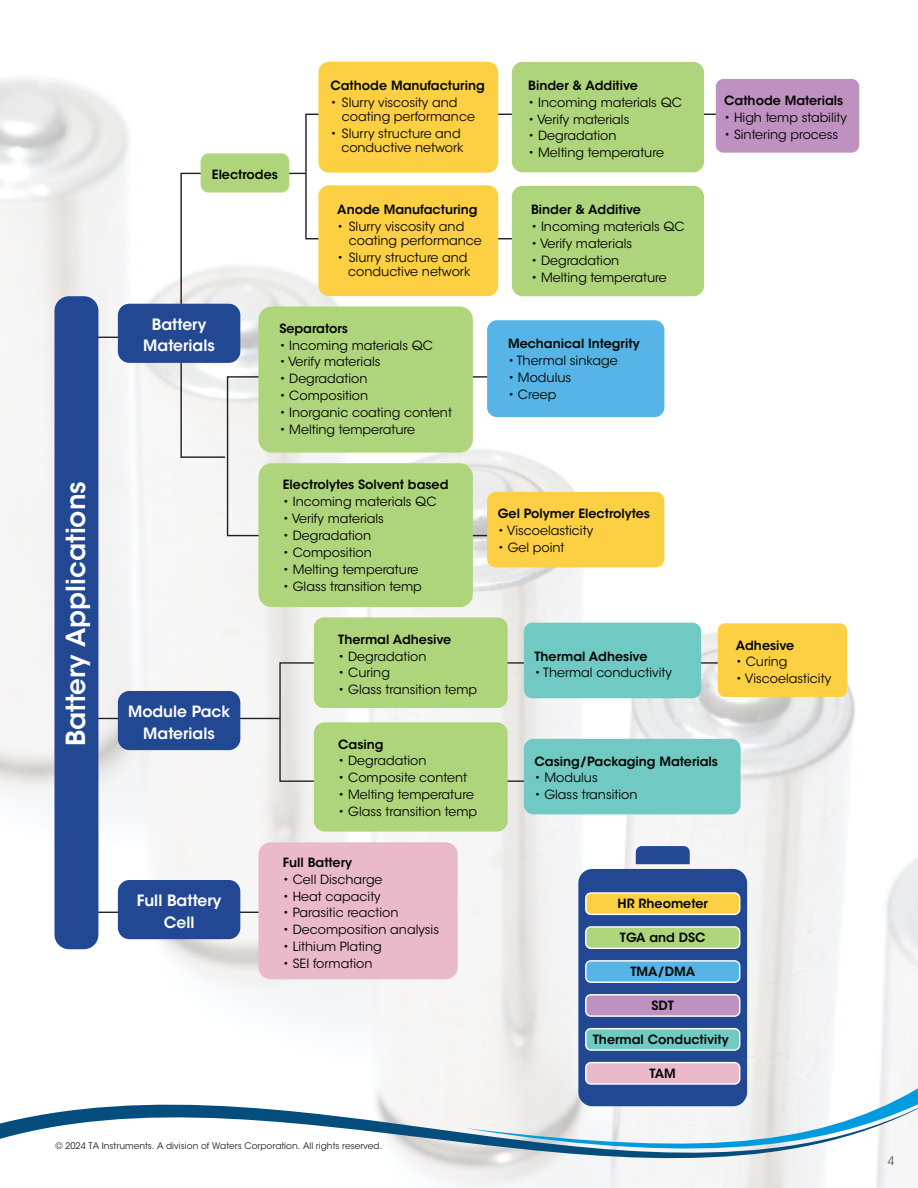
<style>
.page{position:relative;width:918px;height:1188px;background:#fff}
.page>*{position:absolute;margin:0;border:0;box-sizing:border-box;transform-origin:0 0}
.t1{font:600 26.1px "ITC Avant Garde Std";color:#fff}
.t2{font:600 15.45px/21.5px "ITC Avant Garde Std";color:#fff;text-align:center}
.t3{font:12.75px/14.1px "ITC Avant Garde Std";color:#040503}
.t4{font:600 12.75px "ITC Avant Garde Std";color:#040503}
.t5{font:12px "ITC Avant Garde Std";color:#231f20;scale:.95 1}
.t6{font:9px "ITC Avant Garde Std";color:#231f20}
</style>
<div class="page">
<img style="left:0;top:61px;width:918px;height:1127px">
<svg style="left:0;top:1084px;width:465px;height:74px"></svg>
<svg style="left:465px;top:1084px;width:453px;height:74px"></svg>
<div style="left:578px;top:869px;width:169px;height:237px;background:#224894;border-radius:14px"></div>
<svg style="left:636px;top:846px;width:54px;height:18px"></svg>
<div style="left:586px;top:893px;width:154px;height:21px;background:#fdd043;border-radius:5px"></div>
<div style="left:585px;top:892px;width:155px;height:23px;border:1px solid #fff;border-radius:5px"></div>
<div style="left:586px;top:927px;width:154px;height:21px;background:#afd57c;border-radius:5px"></div>
<div style="left:585px;top:926px;width:155px;height:23px;border:1px solid #fff;border-radius:5px"></div>
<div style="left:586px;top:961px;width:154px;height:21px;background:#56b5e6;border-radius:5px"></div>
<div style="left:585px;top:960px;width:155px;height:23px;border:1px solid #fff;border-radius:5px"></div>
<div style="left:586px;top:995px;width:154px;height:21px;background:#bf91c1;border-radius:5px"></div>
<div style="left:585px;top:994px;width:155px;height:23px;border:1px solid #fff;border-radius:5px"></div>
<div style="left:586px;top:1029px;width:154px;height:21px;background:#70c9c3;border-radius:5px"></div>
<div style="left:585px;top:1028px;width:155px;height:23px;border:1px solid #fff;border-radius:5px"></div>
<div style="left:586px;top:1063px;width:154px;height:21px;background:#eabaca;border-radius:5px"></div>
<div style="left:585px;top:1062px;width:155px;height:23px;border:1px solid #fff;border-radius:5px"></div>
<svg style="left:180px;top:172px;width:127px;height:287px"></svg>
<svg style="left:279px;top:662px;width:508px;height:121px"></svg>
<hr style="left:92px;top:718px;width:188px;height:1px;background:#231f20">
<hr style="left:92px;top:337px;width:137px;height:1px;background:#231f20">
<svg style="left:305px;top:113px;width:494px;height:127px"></svg>
<svg style="left:226px;top:375px;width:394px;height:162px"></svg>
<hr style="left:77px;top:912px;width:216px;height:1px;background:#231f20">
<div style="left:487px;top:320px;width:177px;height:97px;background:#56b5e6;border-radius:10px"></div>
<div style="left:318px;top:62px;width:180px;height:111px;background:#fdd043;border-radius:11px"></div>
<div style="left:118px;top:304px;width:122px;height:59px;background:#224894;border-radius:12px"></div>
<div style="left:54px;top:296px;width:44px;height:653px;background:#224894;border-radius:15px"></div>
<div style="left:201px;top:153px;width:88px;height:40px;background:#afd57c;border-radius:8px"></div>
<div style="left:258px;top:306px;width:215px;height:147px;background:#afd57c;border-radius:13px"></div>
<div style="left:258px;top:463px;width:215px;height:144px;background:#afd57c;border-radius:13px"></div>
<div style="left:314px;top:617px;width:194px;height:91px;background:#afd57c;border-radius:10px"></div>
<div style="left:487px;top:492px;width:177px;height:75px;background:#fdd043;border-radius:9px"></div>
<div style="left:524px;top:623px;width:177px;height:75px;background:#70c9c3;border-radius:9px"></div>
<div style="left:314px;top:722px;width:194px;height:110px;background:#afd57c;border-radius:11px"></div>
<div style="left:258px;top:842px;width:200px;height:137px;background:#eabaca;border-radius:12px"></div>
<div style="left:524px;top:739px;width:217px;height:75px;background:#70c9c3;border-radius:10px"></div>
<div style="left:318px;top:185px;width:180px;height:111px;background:#fdd043;border-radius:11px"></div>
<div style="left:512px;top:62px;width:192px;height:110px;background:#afd57c;border-radius:11px"></div>
<div style="left:512px;top:186px;width:192px;height:110px;background:#afd57c;border-radius:11px"></div>
<div style="left:716px;top:79px;width:143px;height:74px;background:#bf91c1;border-radius:8px"></div>
<div style="left:718px;top:623px;width:129px;height:74px;background:#fdd043;border-radius:7px"></div>
<div style="left:118px;top:691px;width:122px;height:59px;background:#224894;border-radius:12px"></div>
<div style="left:118px;top:880px;width:122px;height:59px;background:#224894;border-radius:12px"></div>
<p class="t1" style="left:59px;top:746px;width:267px;rotate:-90deg">Battery Applications</p>
<p class="t4" style="left:212px;top:166px;width:68px">Electrodes</p>
<p class="t4" style="left:330px;top:77px;width:156px">Cathode Manufacturing</p>
<p class="t3" style="left:342px;top:95px;width:135px;text-indent:-12px">• Slurry viscosity and coating performance</p>
<p class="t3" style="left:330px;top:126px;width:135px;text-align:right">• Slurry structure and conductive network</p>
<p class="t4" style="left:337px;top:202px;width:142px">Anode Manufacturing</p>
<p class="t3" style="left:349px;top:220px;width:135px;text-indent:-12px">• Slurry viscosity and coating performance</p>
<p class="t3" style="left:337px;top:251px;width:135px;text-align:right">• Slurry structure and conductive network</p>
<p class="t2" style="left:143px;top:314px;width:73px">Battery<br>Materials</p>
<p class="t4" style="left:279px;top:320px;width:70px">Separators</p>
<p class="t3" style="left:279px;top:338px;width:155px">• Incoming materials QC</p>
<p class="t3" style="left:279px;top:355px;width:103px">• Verify materials</p>
<p class="t3" style="left:279px;top:372px;width:90px">• Degradation</p>
<p class="t3" style="left:279px;top:389px;width:90px">• Composition</p>
<p class="t3" style="left:279px;top:406px;width:174px">• Inorganic coating content</p>
<p class="t3" style="left:279px;top:423px;width:137px">• Melting temperature</p>
<p class="t4" style="left:528px;top:77px;width:111px">Binder &amp; Additive</p>
<p class="t3" style="left:528px;top:95px;width:155px">• Incoming materials QC</p>
<p class="t3" style="left:528px;top:112px;width:103px">• Verify materials</p>
<p class="t3" style="left:528px;top:129px;width:90px">• Degradation</p>
<p class="t3" style="left:528px;top:146px;width:137px">• Melting temperature</p>
<p class="t4" style="left:531px;top:202px;width:111px">Binder &amp; Additive</p>
<p class="t3" style="left:531px;top:220px;width:155px">• Incoming materials QC</p>
<p class="t3" style="left:531px;top:237px;width:103px">• Verify materials</p>
<p class="t3" style="left:531px;top:254px;width:90px">• Degradation</p>
<p class="t3" style="left:531px;top:270px;width:137px">• Melting temperature</p>
<p class="t4" style="left:508px;top:335px;width:133px">Mechanical Integrity</p>
<p class="t3" style="left:508px;top:354px;width:111px">• Thermal sinkage</p>
<p class="t3" style="left:508px;top:370px;width:65px">• Modulus</p>
<p class="t3" style="left:508px;top:387px;width:50px">• Creep</p>
<p class="t4" style="left:724px;top:92px;width:121px">Cathode Materials</p>
<p class="t3" style="left:724px;top:111px;width:124px">• High temp stability</p>
<p class="t3" style="left:724px;top:127px;width:116px">• Sintering process</p>
<p class="t2" style="left:128px;top:701px;width:104px">Module Pack<br>Materials</p>
<p class="t2" style="left:137px;top:890px;width:86px">Full Battery<br>Cell</p>
<p class="t4" style="left:283px;top:477px;width:167px">Electrolytes Solvent based</p>
<p class="t3" style="left:283px;top:495px;width:155px">• Incoming materials QC</p>
<p class="t3" style="left:283px;top:512px;width:103px">• Verify materials</p>
<p class="t3" style="left:283px;top:529px;width:90px">• Degradation</p>
<p class="t3" style="left:283px;top:546px;width:90px">• Composition</p>
<p class="t3" style="left:283px;top:562px;width:137px">• Melting temperature</p>
<p class="t3" style="left:283px;top:579px;width:141px">• Glass transition temp</p>
<p class="t4" style="left:338px;top:631px;width:115px">Thermal Adhesive</p>
<p class="t3" style="left:338px;top:649px;width:90px">• Degradation</p>
<p class="t3" style="left:338px;top:666px;width:53px">• Curing</p>
<p class="t3" style="left:338px;top:683px;width:141px">• Glass transition temp</p>
<p class="t4" style="left:338px;top:736px;width:47px">Casing</p>
<p class="t3" style="left:338px;top:754px;width:90px">• Degradation</p>
<p class="t3" style="left:338px;top:771px;width:130px">• Composite content</p>
<p class="t3" style="left:338px;top:788px;width:137px">• Melting temperature</p>
<p class="t3" style="left:338px;top:805px;width:141px">• Glass transition temp</p>
<p class="t4" style="left:283px;top:854px;width:71px">Full Battery</p>
<p class="t3" style="left:283px;top:872px;width:101px">• Cell Discharge</p>
<p class="t3" style="left:283px;top:889px;width:99px">• Heat capacity</p>
<p class="t3" style="left:283px;top:906px;width:117px">• Parasitic reaction</p>
<p class="t3" style="left:283px;top:923px;width:158px">• Decomposition analysis</p>
<p class="t3" style="left:283px;top:940px;width:100px">• Lithium Plating</p>
<p class="t3" style="left:283px;top:957px;width:91px">• SEI formation</p>
<p class="t4" style="left:498px;top:505px;width:154px">Gel Polymer Electrolytes</p>
<p class="t3" style="left:498px;top:523px;width:97px">• Viscoelasticity</p>
<p class="t3" style="left:498px;top:540px;width:68px">• Gel point</p>
<p class="t4" style="left:534px;top:648px;width:115px">Thermal Adhesive</p>
<p class="t3" style="left:534px;top:666px;width:139px">• Thermal conductivity</p>
<p class="t4" style="left:736px;top:637px;width:60px">Adhesive</p>
<p class="t3" style="left:736px;top:655px;width:53px">• Curing</p>
<p class="t3" style="left:736px;top:672px;width:97px">• Viscoelasticity</p>
<p class="t4" style="left:534px;top:753px;width:185px">Casing/Packaging Materials</p>
<p class="t3" style="left:534px;top:771px;width:65px">• Modulus</p>
<p class="t3" style="left:534px;top:788px;width:105px">• Glass transition</p>
<p class="t4" style="left:618px;top:895px;width:92px">HR Rheometer</p>
<p class="t4" style="left:620px;top:929px;width:87px">TGA and DSC</p>
<p class="t4" style="left:630px;top:963px;width:66px">TMA/DMA</p>
<p class="t4" style="left:651px;top:997px;width:24px">SDT</p>
<p class="t4" style="left:593px;top:1031px;width:138px">Thermal Conductivity</p>
<p class="t4" style="left:650px;top:1065px;width:28px">TAM</p>
<p class="t6" style="left:56px;top:1140px;width:328px">© 2024 TA Instruments. A division of Waters Corporation. All rights reserved.</p>
<p class="t5" style="left:888px;top:1154px;width:8px">4</p>
</div>
